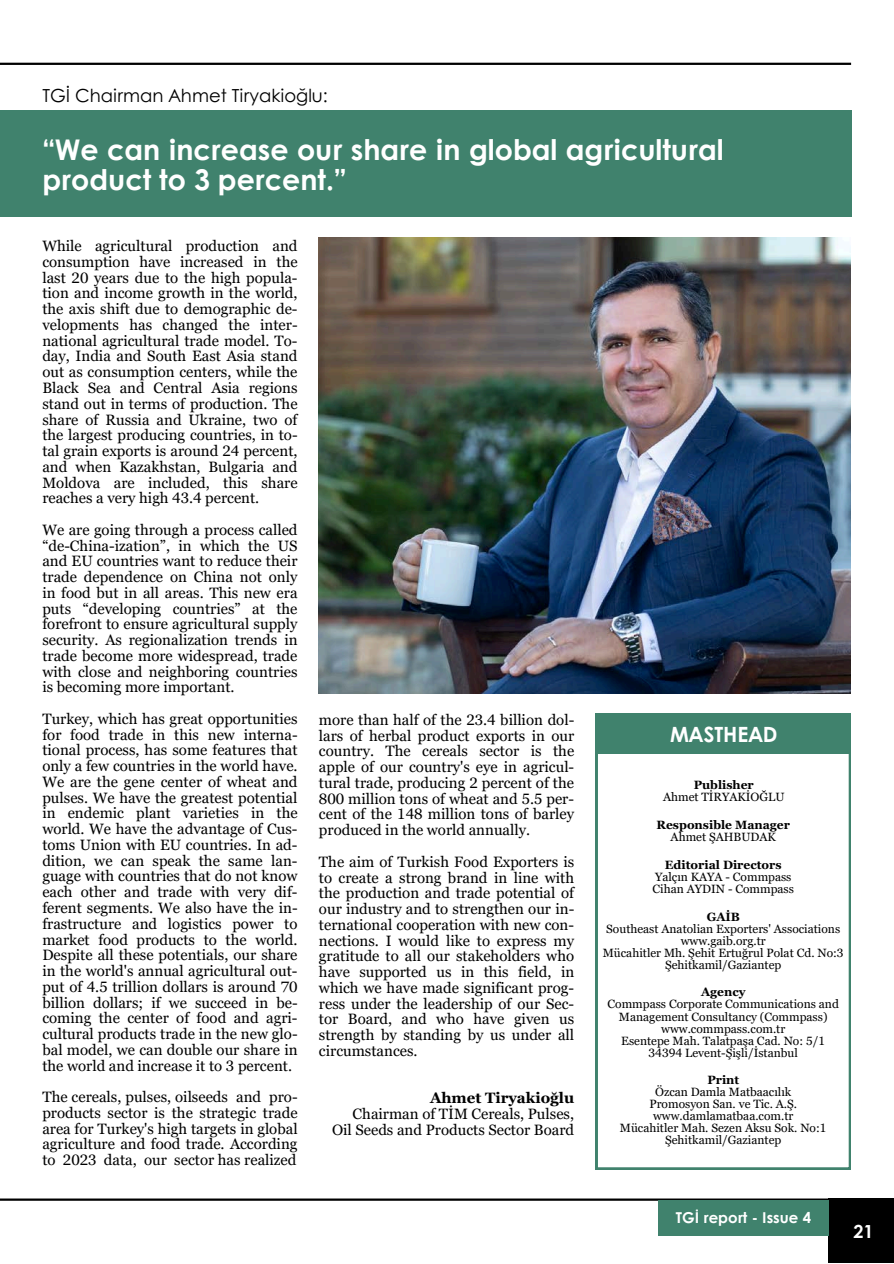
<style>
.page{position:relative;width:894px;height:1264px;background:#fff}
.page>*{position:absolute;margin:0;border:0;box-sizing:border-box;transform-origin:0 0}
.t1{font:700 28.5px/29.2px "Century Gothic";color:#fff}
.t2{font:700 21px "Century Gothic";color:#fff}
.t3{font:18px "Century Gothic";color:#000}
.t4{font:700 18px "Century Gothic";color:#fff}
.t5{font:15px/15.8px "Georgia Pro";color:#000;text-align:justify}
.t6{font:700 15px "Century Gothic";color:#fff}
.t7{font:12px "Georgia Pro";color:#000}
.t8{font:700 12px "Georgia Pro";color:#000}
.s1{font-weight:700}
</style>
<div class="page">
<div style="left:0;top:111px;width:850px;height:106px;background:#40826d"></div>
<hr style="left:0;top:63px;width:850px;height:2px;background:#000">
<hr style="left:0;top:1198px;width:893px;height:2px;background:#000">
<div style="left:828px;top:1198px;width:65px;height:65px;background:#000"></div>
<img style="left:319px;top:238px;width:531px;height:455px">
<div style="left:658px;top:1200px;width:170px;height:35px;background:#40826d"></div>
<svg style="left:595px;top:714px;width:255px;height:455px"></svg>
<div style="left:596px;top:714px;width:255px;height:40px;background:#40826d"></div>
<h5 class="t3" style="left:42px;top:82px;width:287px">TGİ Chairman Ahmet Tiryakioğlu:</h5>
<h3 class="t1" style="left:43px;top:134px;width:682px">“We can increase our share in global agricultural product to 3 percent.”</h3>
<h1 class="t5" style="left:42px;top:238px;width:257px">While agricultural production and consumption have increased in the last 20 years due to the high popula&shy;tion and income growth in the world, the axis shift due to demographic de&shy;velopments has changed the inter&shy;national agricultural trade model. To&shy;day, India and South East Asia stand out as consumption centers, while the Black Sea and Central Asia regions stand out in terms of production. The share of Russia and Ukraine, two of the largest producing countries, in to&shy;tal grain exports is around 24 percent, and when Kazakhstan, Bulgaria and Moldova are included, this share reaches a very high 43.4 percent.</h1>
<h5 class="t5" style="left:42px;top:521px;width:257px">We are going through a process called “de-China-ization”, in which the US and EU countries want to reduce their trade dependence on China not only in food but in all areas. This new era puts “developing countries” at the forefront to ensure agricultural supply security. As regionalization trends in trade become more widespread, trade with close and neighboring countries is becoming more important.</h5>
<h5 class="t5" style="left:42px;top:710px;width:257px">Turkey, which has great opportunities for food trade in this new interna&shy;tional process, has some features that only a few countries in the world have.<br>We are the gene center of wheat and pulses. We have the greatest potential in endemic plant varieties in the world. We have the advantage of Cus&shy;toms Union with EU countries. In ad&shy;dition, we can speak the same lan&shy;guage with countries that do not know each other and trade with very dif&shy;ferent segments. We also have the in&shy;frastructure and logistics power to market food products to the world.<br>Despite all these potentials, our share in the world's annual agricultural out&shy;put of 4.5 trillion dollars is around 70 billion dollars; if we succeed in be&shy;coming the center of food and agri&shy;cultural products trade in the new glo&shy;bal model, we can double our share in the world and increase it to 3 percent.</h5>
<h5 class="t5" style="left:42px;top:1088px;width:257px">The cereals, pulses, oilseeds and pro&shy;products sector is the strategic trade area for Turkey's high targets in global agriculture and food trade. According to 2023 data, our sector has realized</h5>
<h5 class="t5" style="left:319px;top:711px;width:257px">more than half of the 23.4 billion dol&shy;lars of herbal product exports in our country. The cereals sector is the apple of our country's eye in agricul&shy;tural trade, producing 2 percent of the 800 million tons of wheat and 5.5 per&shy;cent of the 148 million tons of barley produced in the world annually.</h5>
<p class="t5" style="left:319px;top:853px;width:257px">The aim of Turkish Food Exporters is to create a strong brand in line with the production and trade potential of our industry and to strengthen our in&shy;ternational cooperation with new con&shy;nections. I would like to express my gratitude to all our stakeholders who have supported us in this field, in which we have made significant prog&shy;ress under the leadership of our Sec&shy;tor Board, and who have given us strength by standing by us under all circumstances.</p>
<h5 class="t5" style="left:332px;top:1089px;width:243px;text-align:right"><span class="s1">Ahmet Tiryakioğlu<br></span>Chairman of TİM Cereals, Pulses,<br>Oil Seeds and Products Sector Board</h5>
<p class="t2" style="left:669px;top:718px;width:109px">MASTHEAD</p>
<p class="t8" style="left:693px;top:778px;width:62px">Publisher</p>
<p class="t7" style="left:663px;top:790px;width:123px">Ahmet TİRYAKİOĞLU</p>
<p class="t8" style="left:656px;top:818px;width:135px">Responsible Manager</p>
<p class="t7" style="left:670px;top:830px;width:107px">Ahmet ŞAHBUDAK</p>
<p class="t8" style="left:664px;top:857px;width:118px">Editorial Directors</p>
<p class="t7" style="left:654px;top:869px;width:138px">Yalçın KAYA - Commpass</p>
<p class="t7" style="left:652px;top:881px;width:143px">Cihan AYDIN - Commpass</p>
<p class="t8" style="left:706px;top:909px;width:35px">GAİB</p>
<p class="t7" style="left:606px;top:921px;width:235px">Southeast Anatolian Exporters' Associations</p>
<p class="t7" style="left:680px;top:933px;width:87px">www.gaib.org.tr</p>
<p class="t7" style="left:602px;top:945px;width:242px">Mücahitler Mh. Şehit Ertuğrul Polat Cd. No:3</p>
<p class="t7" style="left:665px;top:957px;width:118px">Şehitkamil/Gaziantep</p>
<p class="t8" style="left:701px;top:985px;width:46px">Agency</p>
<p class="t7" style="left:607px;top:997px;width:233px">Commpass Corporate Communications and</p>
<p class="t7" style="left:618px;top:1009px;width:210px">Management Consultancy (Commpass)</p>
<p class="t7" style="left:661px;top:1021px;width:126px">www.commpass.com.tr</p>
<p class="t7" style="left:621px;top:1033px;width:205px">Esentepe Mah. Talatpaşa Cad. No: 5/1</p>
<p class="t7" style="left:648px;top:1045px;width:151px">34394 Levent-Şişli/İstanbul</p>
<p class="t8" style="left:707px;top:1073px;width:33px">Print</p>
<p class="t7" style="left:655px;top:1085px;width:138px">Özcan Damla Matbaacılık</p>
<p class="t7" style="left:649px;top:1097px;width:149px">Promosyon San. ve Tic. A.Ş.</p>
<p class="t7" style="left:653px;top:1109px;width:142px">www.damlamatbaa.com.tr</p>
<p class="t7" style="left:619px;top:1121px;width:208px">Mücahitler Mah. Sezen Aksu Sok. No:1</p>
<h2 class="t7" style="left:665px;top:1133px;width:118px">Şehitkamil/Gaziantep</h2>
<h5 class="t6" style="left:675px;top:1206px;width:137px">TGİ report - Issue 4</h5>
<p class="t4" style="left:853px;top:1217px;width:22px">21</p>
</div>
